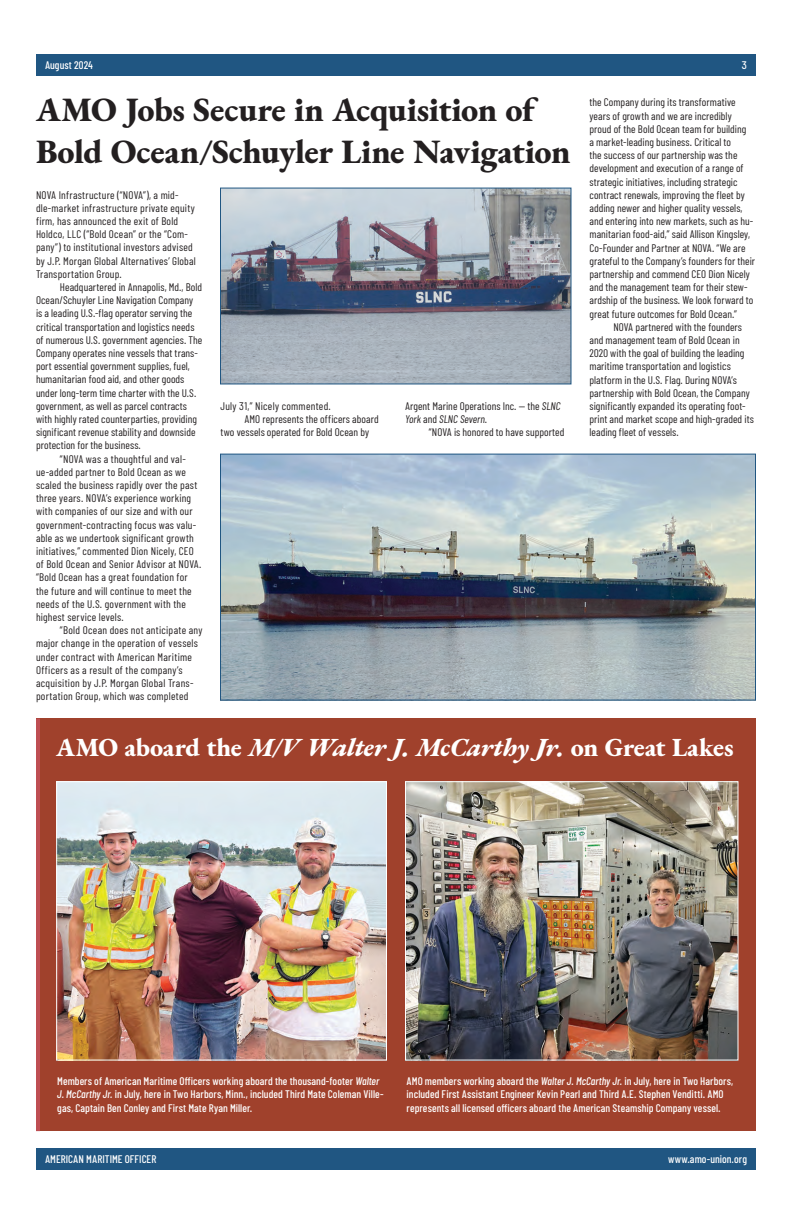
<style>
.page{position:relative;width:792px;height:1224px;background:#fff}
.page>*{position:absolute;margin:0;border:0;box-sizing:border-box;transform-origin:0 0}
.t1{font:800 34px/42px "EB Garamond";letter-spacing:-.015em;color:#231f20}
.t2{font:800 26px "EB Garamond";letter-spacing:-.01em;color:#fff}
.t3{font:11px/13.2px "Barlow Condensed";letter-spacing:.01em;color:#231f20}
.t4{font:500 11px/13.2px "Barlow Condensed";letter-spacing:.005em;color:#fff}
.s1{font-style:italic}
</style>
<div class="page">
<div style="left:36px;top:54px;width:720px;height:22px;background:#205682"></div>
<div style="left:36px;top:1148px;width:720px;height:22px;background:#205682"></div>
<div style="left:36px;top:719px;width:720px;height:412px;background:#a0412c"></div>
<hr style="left:36px;top:719px;width:4px;height:412px;background:#be4e53">
<img style="left:407px;top:783px;width:329px;height:276px">
<div style="left:405px;top:781px;width:333px;height:280px;border:1px solid #fff"></div>
<img style="left:58px;top:783px;width:327px;height:276px">
<div style="left:56px;top:781px;width:331px;height:280px;border:1px solid #fff"></div>
<img style="left:222px;top:190px;width:348px;height:192px">
<div style="left:220px;top:188px;width:352px;height:196px;border:1px solid #205682"></div>
<img style="left:222px;top:456px;width:532px;height:243px">
<div style="left:220px;top:454px;width:536px;height:247px;border:1px solid #205682"></div>
<p class="t4" style="left:45px;top:58px;width:49px">August 2024</p>
<p class="t4" style="left:742px;top:58px;width:7px">3</p>
<p class="t1" style="left:36px;top:88px;width:536px">AMO Jobs Secure in Acquisition of<br>Bold Ocean/Schuyler Line Navigation</p>
<p class="t3" style="left:36px;top:188px;width:161px">NOVA Infrastructure (“NOVA”), a mid&shy;dle-market infrastructure private equity firm, has announced the exit of Bold Holdco, LLC (“Bold Ocean” or the “Com&shy;pany”) to institutional investors advised by J.P. Morgan Global Alternatives’ Global Transportation Group.</p>
<p class="t3" style="left:36px;top:280px;width:168px;text-indent:24px">Headquartered in Annapolis, Md., Bold Ocean/Schuyler Line Navigation Company<br>is a leading U.S.-flag operator serving the critical transportation and logistics needs of numerous U.S. government agencies. The Company operates nine vessels that trans&shy;port essential government supplies, fuel, humanitarian food aid, and other goods under long-term time charter with the U.S. government, as well as parcel contracts with highly rated counterparties, providing significant revenue stability and downside protection for the business.</p>
<p class="t3" style="left:36px;top:452px;width:167px;text-indent:24px">“NOVA was a thoughtful and val&shy;ue-added partner to Bold Ocean as we scaled the business rapidly over the past three years. NOVA’s experience working with companies of our size and with our government-contracting focus was valu&shy;able as we undertook significant growth initiatives,” commented Dion Nicely, CEO of Bold Ocean and Senior Advisor at NOVA. “Bold Ocean has a great foundation for the future and will continue to meet the needs of the U.S. government with the highest service levels.</p>
<p class="t3" style="left:36px;top:623px;width:168px;text-indent:24px">“Bold Ocean does not anticipate any major change in the operation of vessels under contract with American Maritime Officers as a result of the company’s acquisition by J.P. Morgan Global Trans&shy;portation Group, which was completed</p>
<p class="t3" style="left:221px;top:399px;width:112px">July 31,” Nicely commented.</p>
<p class="t3" style="left:221px;top:412px;width:160px;text-indent:24px">AMO represents the officers aboard two vessels operated for Bold Ocean by</p>
<p class="t3" style="left:405px;top:399px;width:157px">Argent Marine Operations Inc. — the <span class="s1">SLNC<br>York</span> and <span class="s1">SLNC Severn</span>.</p>
<p class="t3" style="left:429px;top:425px;width:137px">“NOVA is honored to have supported</p>
<p class="t3" style="left:590px;top:96px;width:167px">the Company during its transformative years of growth and we are incredibly proud of the Bold Ocean team for building<br>a market-leading business. Critical to<br>the success of our partnership was the development and execution of a range of strategic initiatives, including strategic contract renewals, improving the fleet by adding newer and higher quality vessels, and entering into new markets, such as hu&shy;manitarian food-aid,” said Allison Kingsley, Co-Founder and Partner at NOVA. “We are grateful to the Company’s founders for their partnership and commend CEO Dion Nicely and the management team for their stew&shy;ardship of the business. We look forward to great future outcomes for Bold Ocean.”</p>
<p class="t3" style="left:590px;top:320px;width:166px;text-indent:24px">NOVA partnered with the founders and management team of Bold Ocean in 2020 with the goal of building the leading maritime transportation and logistics platform in the U.S. Flag. During NOVA’s partnership with Bold Ocean, the Company significantly expanded its operating foot&shy;print and market scope and high-graded its leading fleet of vessels.</p>
<p class="t2" style="left:56px;top:728px;width:679px">AMO aboard the <span class="s1">M/V Walter J. McCarthy Jr.</span> on Great Lakes</p>
<p class="t4" style="left:57px;top:1074px;width:328px">Members of American Maritime Officers working aboard the thousand-footer <span class="s1">Walter<br>J. McCarthy Jr.</span> in July, here in Two Harbors, Minn., included Third Mate Coleman Ville&shy;gas, Captain Ben Conley and First Mate Ryan Miller.</p>
<p class="t4" style="left:407px;top:1074px;width:328px">AMO members working aboard the <span class="s1">Walter J. McCarthy Jr.</span> in July, here in Two Harbors, included First Assistant Engineer Kevin Pearl and Third A.E. Stephen Venditti. AMO represents all licensed officers aboard the American Steamship Company vessel.</p>
<p class="t4" style="left:45px;top:1152px;width:113px">AMERICAN MARITIME OFFICER</p>
<p class="t4" style="left:668px;top:1152px;width:80px">www.amo-union.org</p>
</div>
